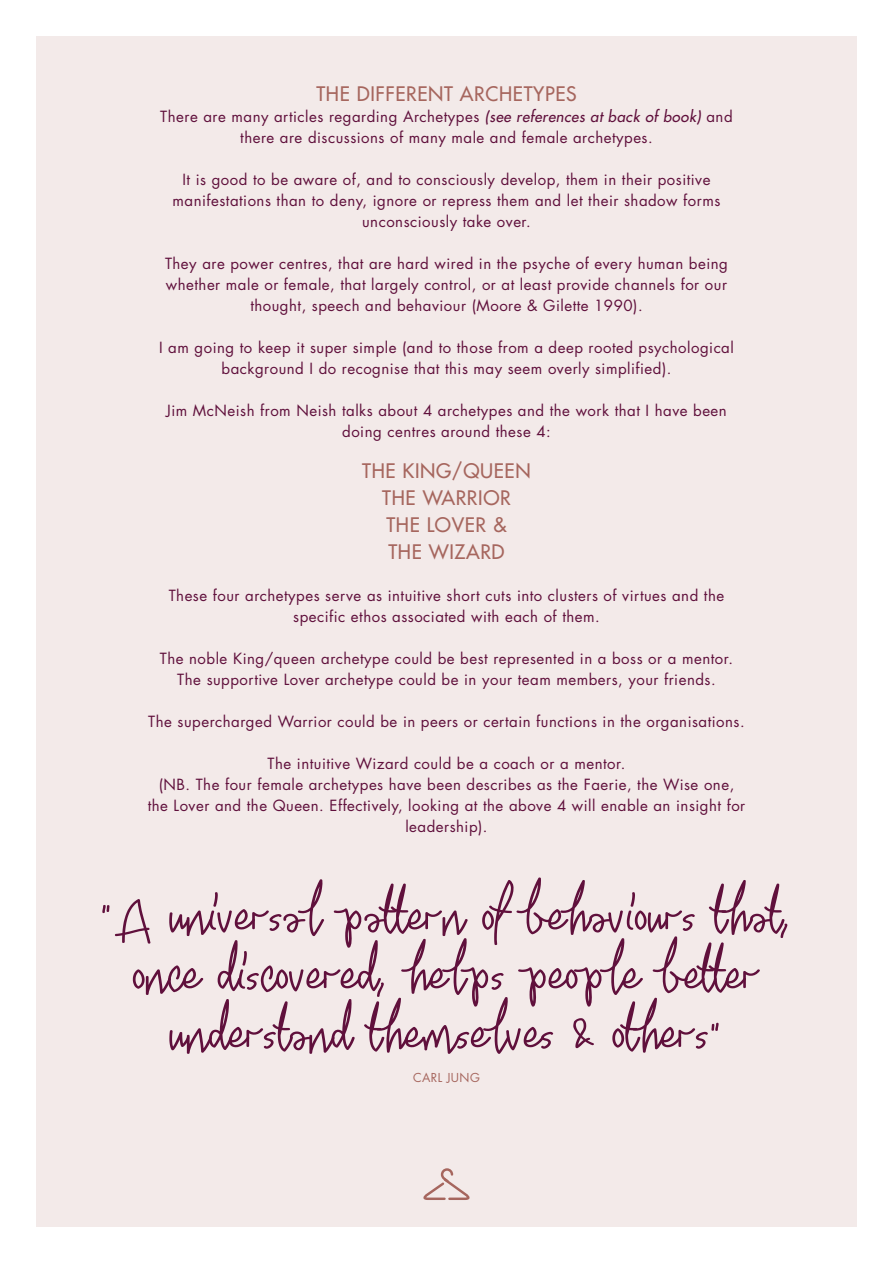
<style>
.page{position:relative;width:893px;height:1263px;background:#fff}
.page>*{position:absolute;margin:0;border:0;box-sizing:border-box;transform-origin:0 0}
.t1{font:54px/58.8px "Ekologie Hand";color:#60103c;text-align:center;scale:1.17 1}
.t2{font:19.5px "Futura";letter-spacing:.035em;color:#a6665e}
.t3{font:15px/21px "Futura";letter-spacing:.035em;color:#60103c;text-align:center}
.t4{font:12px "Futura";letter-spacing:.035em;color:#a6665e}
.s1{font-style:italic}
</style>
<div class="page">
<div style="left:36px;top:36px;width:821px;height:1191px;background:#f3eae9"></div>
<svg style="left:423px;top:1168px;width:47px;height:32px"></svg>
<p class="t2" style="left:316px;top:82px;width:262px">THE DIFFERENT ARCHETYPES</p>
<p class="t3" style="left:160px;top:106px;width:574px">There are many articles regarding Archetypes <span class="s1">(see references at back of book)</span> and there are discussions of many male and female archetypes.</p>
<p class="t3" style="left:173px;top:169px;width:549px">It is good to be aware of, and to consciously develop, them in their positive manifestations than to deny, ignore or repress them and let their shadow forms unconsciously take over.</p>
<p class="t3" style="left:165px;top:253px;width:564px">They are power centres, that are hard wired in the psyche of every human being whether male or female, that largely control, or at least provide channels for our thought, speech and behaviour (Moore &amp; Gilette 1990).</p>
<p class="t3" style="left:159px;top:337px;width:576px">I am going to keep it super simple (and to those from a deep rooted psychological background I do recognise that this may seem overly simplified).</p>
<p class="t3" style="left:166px;top:400px;width:562px">Jim McNeish from Neish talks about 4 archetypes and the work that I have been doing centres around these 4:</p>
<p class="t2" style="left:362px;top:458px;width:170px">THE KING/QUEEN</p>
<p class="t2" style="left:382px;top:485px;width:130px">THE WARRIOR</p>
<p class="t2" style="left:386px;top:512px;width:122px">THE LOVER &amp;</p>
<p class="t2" style="left:388px;top:539px;width:118px">THE WIZARD</p>
<p class="t3" style="left:169px;top:585px;width:557px">These four archetypes serve as intuitive short cuts into clusters of virtues and the specific ethos associated with each of them.</p>
<p class="t3" style="left:160px;top:648px;width:575px">The noble King/queen archetype could be best represented in a boss or a mentor.<br>The supportive Lover archetype could be in your team members, your friends.</p>
<p class="t3" style="left:148px;top:711px;width:598px">The supercharged Warrior could be in peers or certain functions in the organisations.</p>
<p class="t3" style="left:268px;top:753px;width:359px">The intuitive Wizard could be a coach or a mentor.</p>
<p class="t3" style="left:148px;top:774px;width:599px">(NB. The four female archetypes have been describes as the Faerie, the Wise one, the Lover and the Queen. Effectively, looking at the above 4 will enable an insight for leadership).</p>
<p class="t1" style="left:101px;top:879px;width:593px">“A universal pattern of behaviours that, once discovered, helps people better understand themselves &amp; others”</p>
<p class="t4" style="left:413px;top:1070px;width:68px">CARL JUNG</p>
</div>
